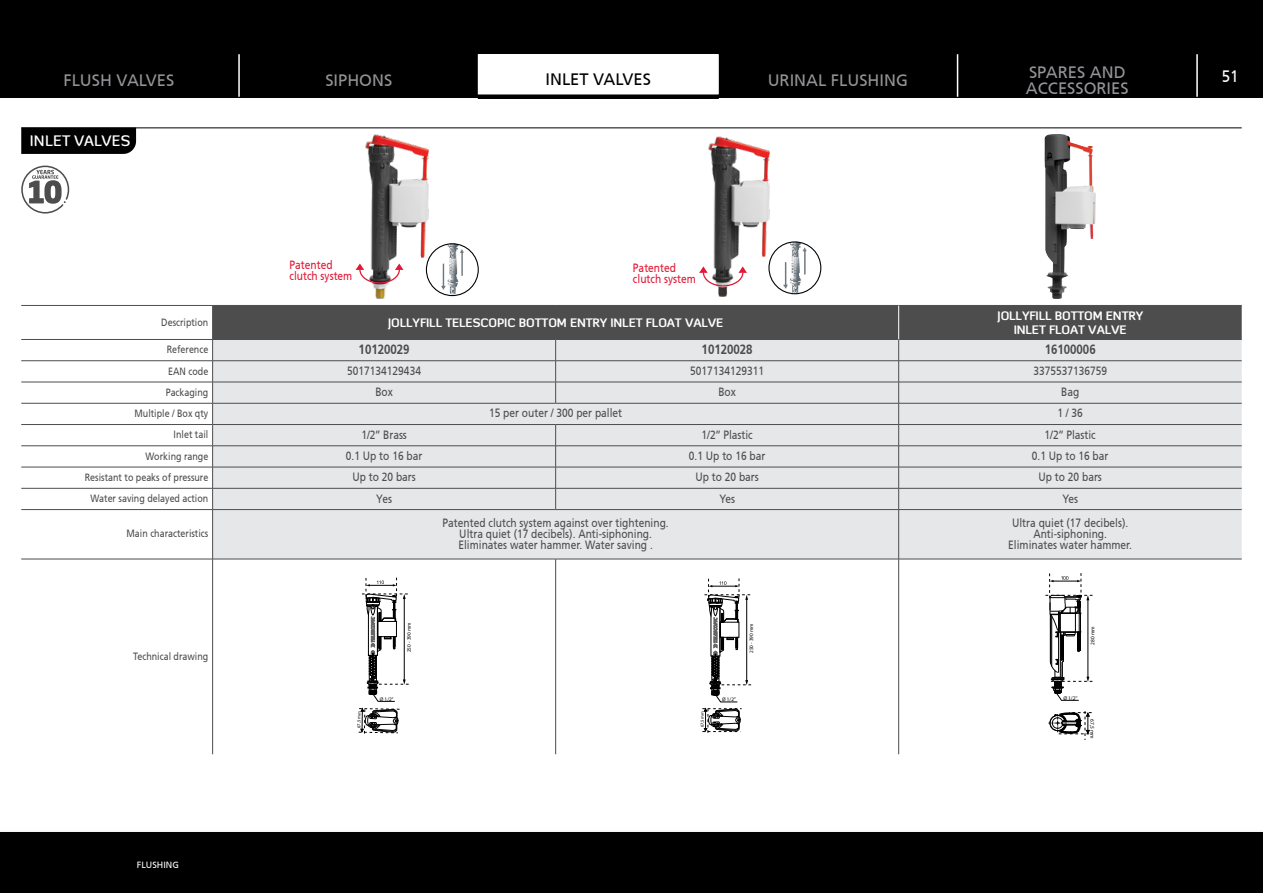
<style>
.page{position:relative;width:1263px;height:893px;background:#fff}
.page>*{position:absolute;margin:0;border:0;box-sizing:border-box;transform-origin:0 0}
.onglet_inactif{font:16.5px/16.5px "Frutiger CE";color:#939498}
.onglet_inactif-2{font:16.5px "Frutiger CE";color:#000}
.t1{font:16.5px "Frutiger CE";color:#fff;scale:.92 1}
.deno_produit{font:500 15px "Diavlo";letter-spacing:.02em;color:#fff}
._02_TABLE_REFERENCE{font:700 13.5px "Frutiger CE";color:#4d4d4e;scale:.85 1}
._03_TABLE_TEXT_STD{font:12px/11.2px "Frutiger CE";color:#4d4d4e;text-align:center;scale:.85 1}
._01_TABLE_PRODUCT_TI{font:700 12px "Diavlo";letter-spacing:-.01em;color:#fff}
._03_TABLE_TEXT_STD-2{font:12px "Frutiger CE";color:#e21836;scale:.85 1}
._04_TABLE_HEADINGS_R{font:10.5px "Frutiger CE";color:#4d4d4e;scale:.85 1}
.t2{font:9px "Frutiger CE";color:#fff}
.t3{font:5.4px "Myriad";color:#000}
.t4{font:5.25px "Myriad Pro";color:#000}
.t5{font:4.65px "Myriad Pro";color:#000}
.t6{font:4.5px "Myriad Pro";color:#000}
</style>
<div class="page">
<div style="left:213px;top:510px;width:1029px;height:49px;background:#e5e7e8"></div>
<hr style="left:21px;top:305px;width:192px;height:1px;background:#4d4d4e">
<hr style="left:21px;top:339px;width:192px;height:1px;background:#4d4d4e">
<hr style="left:21px;top:360px;width:192px;height:1px;background:#4d4d4e">
<hr style="left:21px;top:382px;width:192px;height:1px;background:#4d4d4e">
<hr style="left:21px;top:403px;width:192px;height:1px;background:#4d4d4e">
<hr style="left:21px;top:424px;width:192px;height:1px;background:#4d4d4e">
<hr style="left:21px;top:445px;width:192px;height:1px;background:#4d4d4e">
<hr style="left:21px;top:467px;width:192px;height:1px;background:#4d4d4e">
<hr style="left:21px;top:488px;width:192px;height:1px;background:#4d4d4e">
<hr style="left:21px;top:509px;width:192px;height:1px;background:#4d4d4e">
<hr style="left:212px;top:510px;width:1px;height:49px;background:#4d4d4e">
<hr style="left:898px;top:510px;width:1px;height:49px;background:#4d4d4e">
<hr style="left:213px;top:509px;width:343px;height:1px;background:#4d4d4e">
<hr style="left:556px;top:509px;width:343px;height:1px;background:#4d4d4e">
<hr style="left:899px;top:509px;width:343px;height:1px;background:#4d4d4e">
<hr style="left:21px;top:559px;width:192px;height:1px;background:#4d4d4e">
<hr style="left:212px;top:559px;width:1px;height:195px;background:#4d4d4e">
<hr style="left:555px;top:559px;width:1px;height:195px;background:#4d4d4e">
<hr style="left:898px;top:559px;width:1px;height:195px;background:#4d4d4e">
<hr style="left:213px;top:559px;width:343px;height:1px;background:#4d4d4e">
<hr style="left:556px;top:559px;width:343px;height:1px;background:#4d4d4e">
<hr style="left:899px;top:559px;width:343px;height:1px;background:#4d4d4e">
<svg style="left:212px;top:305px;width:1030px;height:204px;background:#c5c7c8"></svg>
<hr style="left:213px;top:424px;width:343px;height:1px;background:#4d4d4e">
<hr style="left:556px;top:424px;width:343px;height:1px;background:#4d4d4e">
<img style="left:366px;top:134px;width:62px;height:165px">
<img style="left:437px;top:244px;width:33px;height:52px">
<div style="left:426px;top:243px;width:53px;height:53px;border:1px solid #000;border-radius:50%"></div>
<svg style="left:356px;top:263px;width:47px;height:21px"></svg>
<img style="left:780px;top:242px;width:32px;height:52px">
<div style="left:768px;top:241px;width:53px;height:53px;border:1px solid #000;border-radius:50%"></div>
<img style="left:709px;top:137px;width:61px;height:159px">
<svg style="left:699px;top:266px;width:48px;height:21px"></svg>
<img style="left:1044px;top:134px;width:49px;height:165px">
<svg style="left:359px;top:578px;width:50px;height:156px"></svg>
<svg style="left:702px;top:578px;width:49px;height:155px"></svg>
<svg style="left:1048px;top:711px;width:44px;height:29px"></svg>
<svg style="left:1045px;top:573px;width:47px;height:127px"></svg>
<hr style="left:21px;top:128px;width:1221px;height:1px;background:#000">
<div style="left:21px;top:128px;width:115px;height:26px;background:#000"></div>
<div style="left:0;top:0;width:1263px;height:98px;background:#000"></div>
<div style="left:0;top:828px;width:1263px;height:65px;background:#f9f9f9"></div>
<div style="left:0;top:832px;width:1263px;height:61px;background:#000"></div>
<div style="left:478px;top:54px;width:240px;height:43px;background:#fff"></div>
<hr style="left:717px;top:54px;width:2px;height:40px;background:#fff">
<hr style="left:957px;top:54px;width:1px;height:43px;background:#fff">
<hr style="left:1196px;top:54px;width:2px;height:43px;background:#fff">
<div style="left:478px;top:94px;width:241px;height:5px;background:#000"></div>
<hr style="left:238px;top:54px;width:2px;height:43px;background:#fff">
<svg style="left:21px;top:166px;width:48px;height:48px"></svg>
<p class="onglet_inactif" style="left:63px;top:72px;width:112px">FLUSH VALVES</p>
<p class="onglet_inactif" style="left:325px;top:72px;width:68px">SIPHONS</p>
<p class="onglet_inactif-2" style="left:546px;top:69px;width:107px">INLET VALVES</p>
<p class="onglet_inactif" style="left:768px;top:72px;width:142px">URINAL FLUSHING</p>
<p class="onglet_inactif" style="left:1026px;top:64px;width:104px">SPARES AND<br>ACCESSORIES</p>
<p class="t1" style="left:1222px;top:66px;width:20px">51</p>
<p class="deno_produit" style="left:30px;top:132px;width:102px">INLET VALVES</p>
<p class="_03_TABLE_TEXT_STD-2" style="left:289px;top:258px;width:52px">Patented</p>
<p class="_03_TABLE_TEXT_STD-2" style="left:289px;top:269px;width:76px">clutch system</p>
<p class="_03_TABLE_TEXT_STD-2" style="left:633px;top:261px;width:52px">Patented</p>
<p class="_03_TABLE_TEXT_STD-2" style="left:633px;top:272px;width:76px">clutch system</p>
<p class="_04_TABLE_HEADINGS_R" style="left:161px;top:316px;width:57px">Description</p>
<p class="_01_TABLE_PRODUCT_TI" style="left:388px;top:315px;width:337px">JOLLYFILL TELESCOPIC BOTTOM ENTRY INLET FLOAT VALVE</p>
<p class="_01_TABLE_PRODUCT_TI" style="left:997px;top:308px;width:147px">JOLLYFILL BOTTOM ENTRY</p>
<p class="_01_TABLE_PRODUCT_TI" style="left:1014px;top:322px;width:115px">INLET FLOAT VALVE</p>
<p class="_04_TABLE_HEADINGS_R" style="left:167px;top:343px;width:51px">Reference</p>
<p class="_02_TABLE_REFERENCE" style="left:359px;top:341px;width:62px">10120029</p>
<p class="_02_TABLE_REFERENCE" style="left:702px;top:341px;width:62px">10120028</p>
<p class="_02_TABLE_REFERENCE" style="left:1045px;top:341px;width:62px">16100006</p>
<p class="_04_TABLE_HEADINGS_R" style="left:168px;top:365px;width:49px">EAN code</p>
<p class="_03_TABLE_TEXT_STD" style="left:347px;top:365px;width:88px">5017134129434</p>
<p class="_03_TABLE_TEXT_STD" style="left:690px;top:365px;width:88px">5017134129311</p>
<p class="_03_TABLE_TEXT_STD" style="left:1033px;top:365px;width:88px">3375537136759</p>
<p class="_04_TABLE_HEADINGS_R" style="left:166px;top:386px;width:52px">Packaging</p>
<p class="_03_TABLE_TEXT_STD" style="left:375px;top:386px;width:22px">Box</p>
<p class="_03_TABLE_TEXT_STD" style="left:718px;top:386px;width:22px">Box</p>
<p class="_03_TABLE_TEXT_STD" style="left:1061px;top:386px;width:23px">Bag</p>
<p class="_04_TABLE_HEADINGS_R" style="left:134px;top:407px;width:88px">Multiple / Box qty</p>
<p class="_03_TABLE_TEXT_STD" style="left:489px;top:408px;width:158px">15 per outer / 300 per pallet</p>
<p class="_03_TABLE_TEXT_STD" style="left:1057px;top:408px;width:32px">1 / 36</p>
<p class="_04_TABLE_HEADINGS_R" style="left:174px;top:429px;width:42px">Inlet tail</p>
<p class="_03_TABLE_TEXT_STD" style="left:361px;top:429px;width:55px">1/2’’ Brass</p>
<p class="_03_TABLE_TEXT_STD" style="left:701px;top:429px;width:62px">1/2’’ Plastic</p>
<p class="_03_TABLE_TEXT_STD" style="left:1044px;top:429px;width:62px">1/2’’ Plastic</p>
<p class="_04_TABLE_HEADINGS_R" style="left:146px;top:450px;width:75px">Working range</p>
<p class="_03_TABLE_TEXT_STD" style="left:346px;top:450px;width:92px">0.1 Up to 16 bar</p>
<p class="_03_TABLE_TEXT_STD" style="left:689px;top:450px;width:92px">0.1 Up to 16 bar</p>
<p class="_03_TABLE_TEXT_STD" style="left:1032px;top:450px;width:92px">0.1 Up to 16 bar</p>
<p class="_04_TABLE_HEADINGS_R" style="left:85px;top:471px;width:147px">Resistant to peaks of pressure</p>
<p class="_03_TABLE_TEXT_STD" style="left:352px;top:471px;width:76px">Up to 20 bars</p>
<p class="_03_TABLE_TEXT_STD" style="left:695px;top:471px;width:76px">Up to 20 bars</p>
<p class="_03_TABLE_TEXT_STD" style="left:1038px;top:471px;width:76px">Up to 20 bars</p>
<p class="_04_TABLE_HEADINGS_R" style="left:90px;top:492px;width:140px">Water saving delayed action</p>
<p class="_03_TABLE_TEXT_STD" style="left:376px;top:493px;width:20px">Yes</p>
<p class="_03_TABLE_TEXT_STD" style="left:719px;top:493px;width:20px">Yes</p>
<p class="_03_TABLE_TEXT_STD" style="left:1062px;top:493px;width:20px">Yes</p>
<p class="_04_TABLE_HEADINGS_R" style="left:127px;top:528px;width:98px">Main characteristics</p>
<p class="_03_TABLE_TEXT_STD" style="left:443px;top:517px;width:268px">Patented clutch system against over tightening.<br>Ultra quiet (17 decibels). Anti-siphoning.</p>
<p class="_03_TABLE_TEXT_STD" style="left:458px;top:539px;width:230px">Eliminates water hammer. Water saving .</p>
<p class="_03_TABLE_TEXT_STD" style="left:1012px;top:517px;width:138px">Ultra quiet (17 decibels).</p>
<p class="_03_TABLE_TEXT_STD" style="left:1008px;top:528px;width:147px">Anti-siphoning.<br>Eliminates water hammer.</p>
<p class="_04_TABLE_HEADINGS_R" style="left:133px;top:650px;width:90px">Technical drawing</p>
<p class="t2" style="left:137px;top:860px;width:43px">FLUSHING</p>
<p class="t5" style="left:356px;top:728px;width:18px;rotate:-89deg">67,5 mm</p>
<p class="t4" style="left:406px;top:652px;width:31px;rotate:-90deg">250 - 390 mm</p>
<p class="t4" style="left:380px;top:696px;width:15px">Ø 1/2’’</p>
<p class="t6" style="left:700px;top:727px;width:18px;rotate:-90deg">67,5 mm</p>
<p class="t4" style="left:748px;top:653px;width:31px;rotate:-90deg">250 - 390 mm</p>
<p class="t4" style="left:722px;top:696px;width:15px">Ø 1/2’’</p>
<p class="t3" style="left:1090px;top:645px;width:20px;rotate:-90deg">280 mm</p>
<p class="t3" style="left:1063px;top:695px;width:16px">Ø 1/2’’</p>
<p class="t3" style="left:1095px;top:719px;width:21px;rotate:90deg">67,5 mm</p>
</div>
